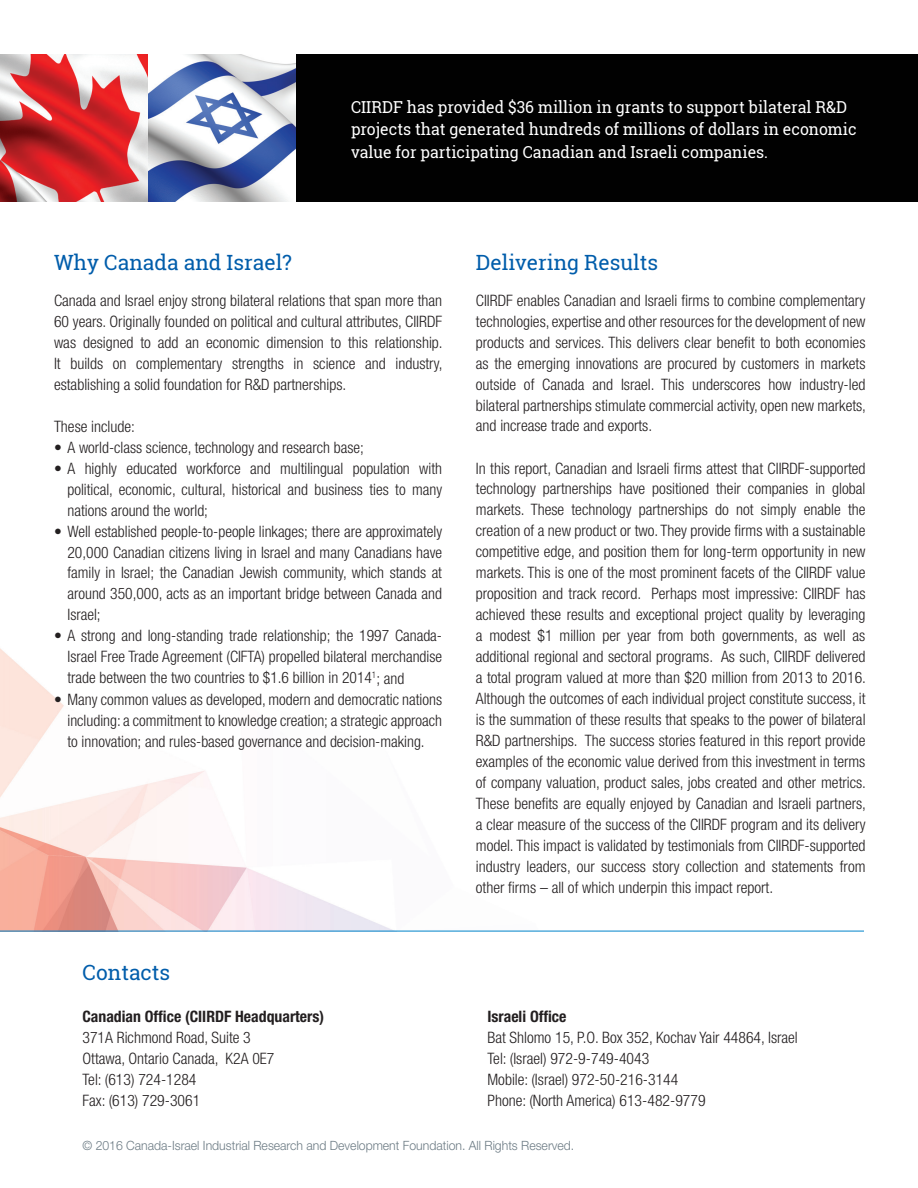
<style>
.page{position:relative;width:918px;height:1188px;background:#fff}
.page>*{position:absolute;margin:0;border:0;box-sizing:border-box;transform-origin:0 0}
.t1{font:21px "Roboto Slab";color:#015dab}
.t2{font:16.5px/22.5px "Roboto Slab";color:#fff;scale:.96 1}
.t3{font:300 condensed 15.75px/21px "Helvetica Neue LT Std";color:#231f20;text-align:justify}
.t4{font:700 condensed 15.75px "Helvetica Neue LT Std";color:#231f20}
.t5{font:300 12.75px "Helvetica Neue LT Std";color:#6b7a83;scale:.96 1}
</style>
<div class="page">
<img style="left:0;top:648px;width:823px;height:283px">
<div style="left:295px;top:54px;width:623px;height:148px;background:#010101"></div>
<img style="left:148px;top:54px;width:147px;height:148px">
<svg style="left:0;top:54px;width:148px;height:148px"></svg>
<hr style="left:0;top:931px;width:864px;height:1px;background:#0084ca">
<p class="t2" style="left:351px;top:96px;width:528px">CIIRDF has provided $36 million in grants to support bilateral R&amp;D projects that generated hundreds of millions of dollars in economic value for participating Canadian and Israeli companies.</p>
<h1 class="t1" style="left:54px;top:248px;width:240px">Why Canada and Israel?</h1>
<p class="t3" style="left:54px;top:289px;width:390px">Canada and Israel enjoy strong bilateral relations that span more than 60 years. Originally founded on political and cultural attributes, CIIRDF was designed to add an economic dimension to this relationship.<br>It builds on complementary strengths in science and industry, establishing a solid foundation for R&amp;D partnerships.</p>
<p class="t3" style="left:54px;top:415px;width:82px">These include:</p>
<p class="t3" style="left:54px;top:436px;width:311px">• A world-class science, technology and research base;</p>
<p class="t3" style="left:68px;top:457px;width:376px;text-indent:-14px">• A highly educated workforce and multilingual population with political, economic, cultural, historical and business ties to many nations around the world;</p>
<p class="t3" style="left:68px;top:520px;width:376px;text-indent:-14px">• Well established people-to-people linkages; there are approximately 20,000 Canadian citizens living in Israel and many Canadians have family in Israel; the Canadian Jewish community, which stands at around 350,000, acts as an important bridge between Canada and Israel;</p>
<p class="t3" style="left:68px;top:625px;width:376px;text-indent:-14px">• A strong and long-standing trade relationship; the 1997 Canada-Israel Free Trade Agreement (CIFTA) propelled bilateral merchandise trade between the two countries to $1.6 billion in 2014<sup>1</sup>; and</p>
<p class="t3" style="left:68px;top:688px;width:376px;text-indent:-14px">• Many common values as developed, modern and democratic nations including: a commitment to knowledge creation; a strategic approach to innovation; and rules-based governance and decision-making.</p>
<h1 class="t1" style="left:476px;top:248px;width:184px">Delivering Results</h1>
<p class="t3" style="left:476px;top:289px;width:392px">CIIRDF enables Canadian and Israeli firms to combine complementary technologies, expertise and other resources for the development of new products and services. This delivers clear benefit to both economies as the emerging innovations are procured by customers in markets outside of Canada and Israel. This underscores how industry-led bilateral partnerships stimulate commercial activity, open new markets, and increase trade and exports.</p>
<p class="t3" style="left:476px;top:457px;width:392px">In this report, Canadian and Israeli firms attest that CIIRDF-supported technology partnerships have positioned their companies in global markets. These technology partnerships do not simply enable the creation of a new product or two. They provide firms with a sustainable competitive edge, and position them for long-term opportunity in new markets. This is one of the most prominent facets of the CIIRDF value proposition and track record. Perhaps most impressive: CIIRDF has achieved these results and exceptional project quality by leveraging a modest $1 million per year from both governments, as well as additional regional and sectoral programs. As such, CIIRDF delivered a total program valued at more than $20 million from 2013 to 2016.<br>Although the outcomes of each individual project constitute success, it is the summation of these results that speaks to the power of bilateral R&amp;D partnerships. The success stories featured in this report provide examples of the economic value derived from this investment in terms of company valuation, product sales, jobs created and other metrics.<br>These benefits are equally enjoyed by Canadian and Israeli partners, a clear measure of the success of the CIIRDF program and its delivery model. This impact is validated by testimonials from CIIRDF-supported industry leaders, our success story collection and statements from other firms – all of which underpin this impact report.</p>
<h1 class="t1" style="left:82px;top:958px;width:89px">Contacts</h1>
<p class="t4" style="left:82px;top:1007px;width:243px">Canadian Office (CIIRDF Headquarters)</p>
<p class="t3" style="left:82px;top:1027px;width:194px;text-align:left">371A Richmond Road, Suite 3<br>Ottawa, Ontario Canada, K2A 0E7<br>Tel: (613) 724-1284<br>Fax: (613) 729-3061</p>
<p class="t4" style="left:487px;top:1007px;width:80px">Israeli Office</p>
<p class="t3" style="left:487px;top:1027px;width:312px;text-align:left">Bat Shlomo 15, P.O. Box 352, Kochav Yair 44864, Israel Tel: (Israel) 972-9-749-4043<br>Mobile: (Israel) 972-50-216-3144<br>Phone: (North America) 613-482-9779</p>
<p class="t5" style="left:82px;top:1138px;width:514px">© 2016 Canada-Israel Industrial Research and Development Foundation. All Rights Reserved.</p>
</div>
